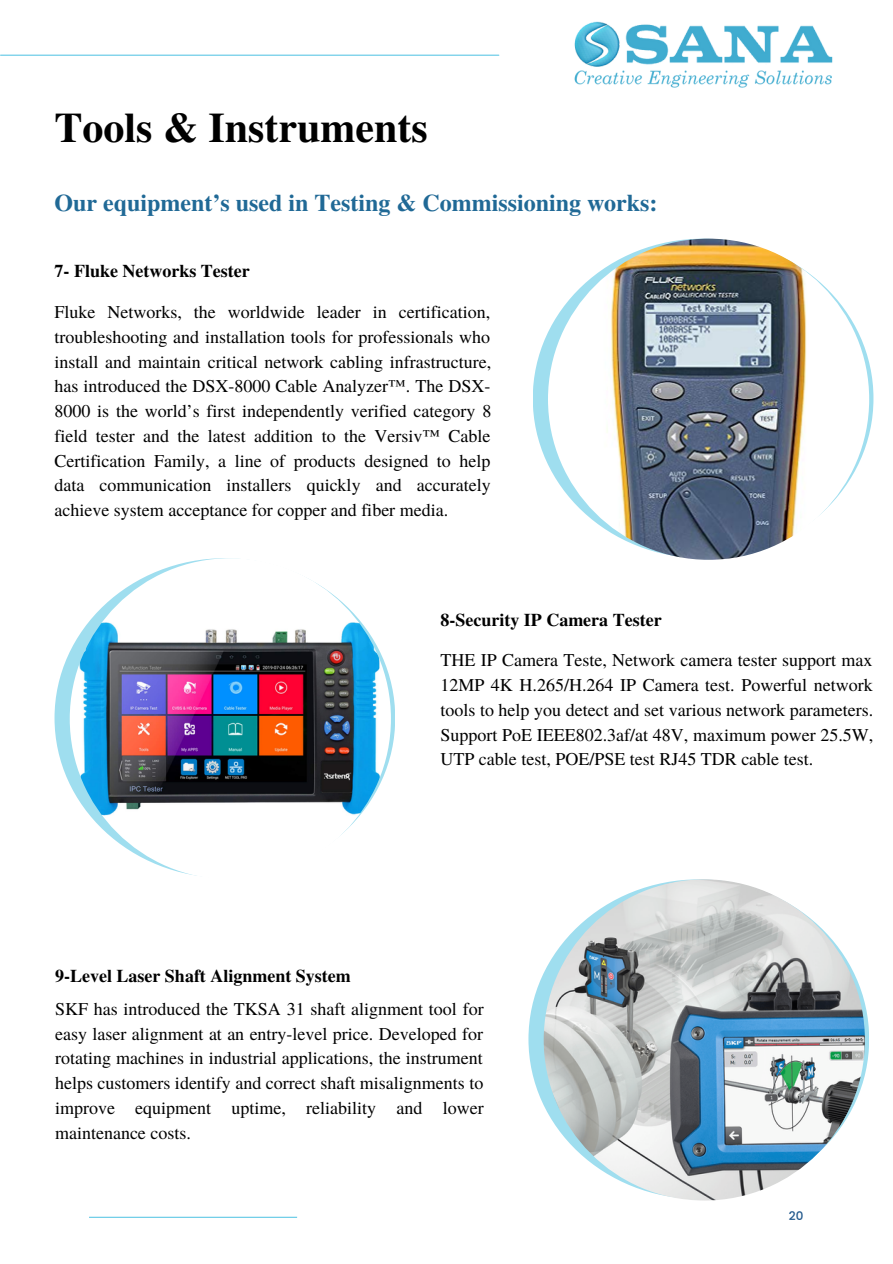
<style>
.page{position:relative;width:893px;height:1264px;background:#fff}
.page>*{position:absolute;margin:0;border:0;box-sizing:border-box;transform-origin:0 0}
.t1{font:700 42px "Te X Gyre Termes";color:#000}
.t2{font:700 24px "Te X Gyre Termes";color:#206996}
.t3{font:18px/24.8px "Te X Gyre Termes";color:#000;text-align:justify}
.t4{font:700 18px "Te X Gyre Termes";color:#000}
.t5{font:500 12px "Poppins";color:#20578b}
</style>
<div class="page">
<hr style="left:89px;top:1216px;width:208px;height:1px;background:#5fc8e5">
<hr style="left:1px;top:55px;width:498px;height:1px;background:#5fc8e5">
<img style="left:574px;top:21px;width:259px;height:67px">
<svg style="left:532px;top:239px;width:341px;height:319px;fill:#9fdeef"></svg>
<img style="left:548px;top:239px;width:321px;height:321px;border-radius:50%">
<svg style="left:54px;top:558px;width:341px;height:319px;fill:#9fdeef"></svg>
<img style="left:70px;top:558px;width:321px;height:321px;border-radius:50%">
<svg style="left:528px;top:879px;width:341px;height:319px;fill:#9fdeef"></svg>
<img style="left:543px;top:879px;width:321px;height:321px;border-radius:50%">
<p class="t1" style="left:54px;top:95px;width:374px">Tools &amp; Instruments</p>
<p class="t2" style="left:54px;top:184px;width:604px">Our equipment’s used in Testing &amp; Commissioning works:</p>
<p class="t4" style="left:54px;top:256px;width:197px">7- Fluke Networks Tester</p>
<p class="t3" style="left:54px;top:299px;width:438px">Fluke Networks, the worldwide leader in certification, troubleshooting and installation tools for professionals who install and maintain critical network cabling infrastructure, has introduced the DSX-8000 Cable Analyzer™. The DSX-8000 is the world’s first independently verified category 8 field tester and the latest addition to the Versiv™ Cable Certification Family, a line of products designed to help data communication installers quickly and accurately achieve system acceptance for copper and fiber media.</p>
<p class="t4" style="left:440px;top:606px;width:223px">8-Security IP Camera Tester</p>
<p class="t3" style="left:440px;top:647px;width:434px">THE IP Camera Teste, Network camera tester support max 12MP 4K H.265/H.264 IP Camera test. Powerful network tools to help you detect and set various network parameters.<br>Support PoE IEEE802.3af/at 48V, maximum power 25.5W, UTP cable test, POE/PSE test RJ45 TDR cable test.</p>
<p class="t4" style="left:55px;top:962px;width:297px">9-Level Laser Shaft Alignment System</p>
<p class="t3" style="left:55px;top:995px;width:430px">SKF has introduced the TKSA 31 shaft alignment tool for easy laser alignment at an entry-level price. Developed for rotating machines in industrial applications, the instrument helps customers identify and correct shaft misalignments to improve equipment uptime, reliability and lower maintenance costs.</p>
<p class="t5" style="left:788px;top:1208px;width:16px">20</p>
</div>
